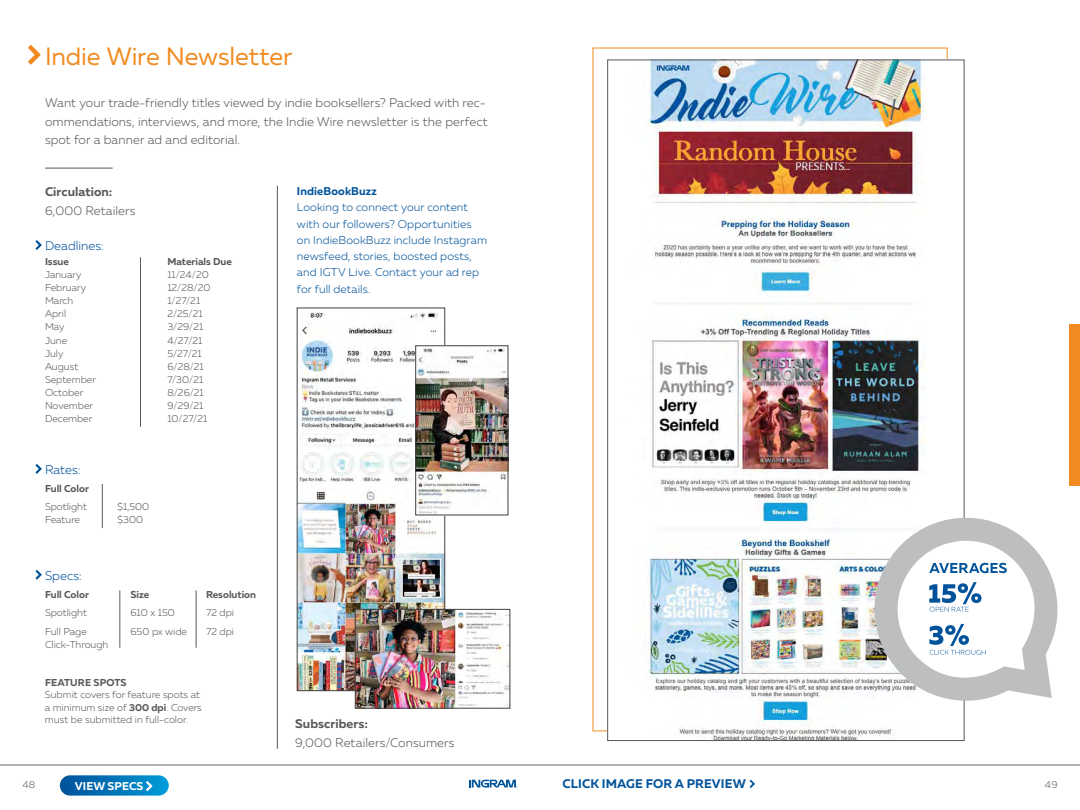
<style>
.page{position:relative;width:1080px;height:810px;background:#fff}
.page>*{position:absolute;margin:0;border:0;box-sizing:border-box;transform-origin:0 0}
.t1{font:25px "Muller";letter-spacing:-.005em;color:#f18b21}
.t2{font:300 12.5px/18.8px "Muller";letter-spacing:.005em;color:#58595b}
.t3{font:700 12.5px "Muller";letter-spacing:.005em;color:#58595b}
.t4{font:300 12.5px "Muller";letter-spacing:.005em;color:#00539b}
.t5{font:700 12.5px "Muller";letter-spacing:.01em;color:#00539b}
.t6{font:300 11.25px/16.2px "Muller";letter-spacing:.01em;color:#00539b}
.t7{font:700 11.25px "Muller";letter-spacing:.01em;color:#00539b}
.t8{font:700 11.25px "Muller";letter-spacing:.01em;color:#fff}
.t9{font:300 10px/12.5px "Muller";color:#58595b}
.t10{font:700 10px "Muller";color:#58595b}
.t11{font:300 10px "Muller";color:#636466}
.s1{font-weight:700}
</style>
<div class="page">
<svg style="left:469px;top:780px;width:49px;height:8px"></svg>
<hr style="left:0;top:765px;width:1080px;height:1px;background:#636466">
<svg style="left:28px;top:45px;width:13px;height:20px"></svg>
<hr style="left:45px;top:168px;width:68px;height:1px;background:#58595b">
<svg style="left:35px;top:240px;width:7px;height:10px"></svg>
<svg style="left:35px;top:464px;width:7px;height:10px"></svg>
<hr style="left:140px;top:257px;width:1px;height:170px;background:#58595b">
<hr style="left:102px;top:484px;width:1px;height:44px;background:#58595b">
<hr style="left:277px;top:186px;width:1px;height:563px;background:#58595b">
<img style="left:299px;top:312px;width:144px;height:377px">
<div style="left:297px;top:308px;width:148px;height:383px;border:1px solid #414042"></div>
<img style="left:357px;top:611px;width:151px;height:95px">
<div style="left:355px;top:609px;width:155px;height:99px;border:1px solid #414042"></div>
<img style="left:418px;top:348px;width:88px;height:165px">
<div style="left:416px;top:346px;width:92px;height:169px;border:1px solid #414042"></div>
<svg style="left:35px;top:570px;width:7px;height:10px"></svg>
<hr style="left:120px;top:590px;width:1px;height:58px;background:#58595b">
<hr style="left:196px;top:590px;width:1px;height:58px;background:#58595b">
<img style="left:647px;top:62px;width:279px;height:677px">
<svg style="left:865px;top:508px;width:193px;height:201px"></svg>
<svg style="left:886px;top:532px;width:121px;height:156px"></svg>
<div style="left:1070px;top:324px;width:10px;height:162px;background:#f18b21"></div>
<svg style="left:750px;top:780px;width:5px;height:8px"></svg>
<div style="left:60px;top:775px;width:109px;height:21px;background:linear-gradient(to right,#005098,#029dd9);border-radius:10px"></div>
<svg style="left:146px;top:781px;width:7px;height:10px"></svg>
<h1 class="t1" style="left:45px;top:40px;width:249px">Indie Wire Newsletter</h1>
<p class="t2" style="left:45px;top:93px;width:444px">Want your trade-friendly titles viewed by indie booksellers? Packed with rec&shy;ommendations, interviews, and more, the Indie Wire newsletter is the perfect spot for a banner ad and editorial.</p>
<p class="t3" style="left:45px;top:184px;width:69px">Circulation:</p>
<p class="t2" style="left:45px;top:201px;width:92px">6,000 Retailers</p>
<p class="t7" style="left:297px;top:184px;width:81px">IndieBookBuzz</p>
<p class="t6" style="left:297px;top:199px;width:192px">Looking to connect your content with our followers? Opportunities on IndieBookBuzz include Instagram newsfeed, stories, boosted posts, and IGTV Live. Contact your ad rep for full details.</p>
<p class="t4" style="left:45px;top:238px;width:60px">Deadlines:</p>
<p class="t10" style="left:45px;top:255px;width:25px">Issue</p>
<p class="t10" style="left:167px;top:255px;width:66px">Materials Due</p>
<p class="t9" style="left:45px;top:268px;width:38px">January</p>
<p class="t9" style="left:167px;top:268px;width:43px">11/24/20</p>
<p class="t9" style="left:45px;top:281px;width:43px">February</p>
<p class="t9" style="left:167px;top:281px;width:44px">12/28/20</p>
<p class="t9" style="left:45px;top:295px;width:30px">March</p>
<p class="t9" style="left:167px;top:295px;width:34px">1/27/21</p>
<p class="t9" style="left:45px;top:308px;width:23px">April</p>
<p class="t9" style="left:167px;top:308px;width:37px">2/25/21</p>
<p class="t9" style="left:45px;top:321px;width:21px">May</p>
<p class="t9" style="left:167px;top:321px;width:37px">3/29/21</p>
<p class="t9" style="left:45px;top:334px;width:24px">June</p>
<p class="t9" style="left:167px;top:334px;width:37px">4/27/21</p>
<p class="t9" style="left:45px;top:347px;width:20px">July</p>
<p class="t9" style="left:167px;top:347px;width:36px">5/27/21</p>
<p class="t9" style="left:45px;top:360px;width:35px">August</p>
<p class="t9" style="left:167px;top:360px;width:38px">6/28/21</p>
<p class="t9" style="left:45px;top:373px;width:52px">September</p>
<p class="t9" style="left:167px;top:373px;width:37px">7/30/21</p>
<p class="t9" style="left:45px;top:386px;width:40px">October</p>
<p class="t9" style="left:167px;top:386px;width:38px">8/26/21</p>
<p class="t9" style="left:45px;top:399px;width:50px">November</p>
<p class="t9" style="left:167px;top:399px;width:38px">9/29/21</p>
<p class="t9" style="left:45px;top:412px;width:49px">December</p>
<p class="t9" style="left:167px;top:412px;width:41px">10/27/21</p>
<p class="t4" style="left:45px;top:462px;width:37px">Rates:</p>
<p class="t10" style="left:45px;top:482px;width:46px">Full Color</p>
<p class="t9" style="left:45px;top:500px;width:43px">Spotlight</p>
<p class="t9" style="left:117px;top:500px;width:33px">$1,500</p>
<p class="t9" style="left:45px;top:513px;width:37px">Feature</p>
<p class="t9" style="left:117px;top:513px;width:27px">$300</p>
<p class="t4" style="left:45px;top:568px;width:38px">Specs:</p>
<p class="t10" style="left:45px;top:589px;width:46px">Full Color</p>
<p class="t10" style="left:130px;top:589px;width:20px">Size</p>
<p class="t10" style="left:206px;top:589px;width:52px">Resolution</p>
<p class="t9" style="left:45px;top:607px;width:43px">Spotlight</p>
<p class="t9" style="left:131px;top:607px;width:46px">610 x 150</p>
<p class="t9" style="left:206px;top:607px;width:30px">72 dpi</p>
<p class="t9" style="left:45px;top:625px;width:65px">Full Page<br>Click-Through</p>
<p class="t9" style="left:131px;top:625px;width:58px">650 px wide</p>
<p class="t9" style="left:206px;top:625px;width:30px">72 dpi</p>
<p class="t10" style="left:45px;top:676px;width:83px">FEATURE SPOTS</p>
<p class="t9" style="left:45px;top:688px;width:158px">Submit covers for feature spots at a minimum size of <span class="s1">300 dpi</span>. Covers must be submitted in full-color.</p>
<p class="t3" style="left:295px;top:716px;width:74px">Subscribers:</p>
<p class="t2" style="left:295px;top:733px;width:161px">9,000 Retailers/Consumers</p>
<p class="t8" style="left:75px;top:779px;width:70px">VIEW SPECS</p>
<p class="t5" style="left:563px;top:776px;width:185px">CLICK IMAGE FOR A PREVIEW</p>
<p class="t11" style="left:22px;top:778px;width:14px">48</p>
<p class="t11" style="left:1045px;top:778px;width:14px">49</p>
</div>
